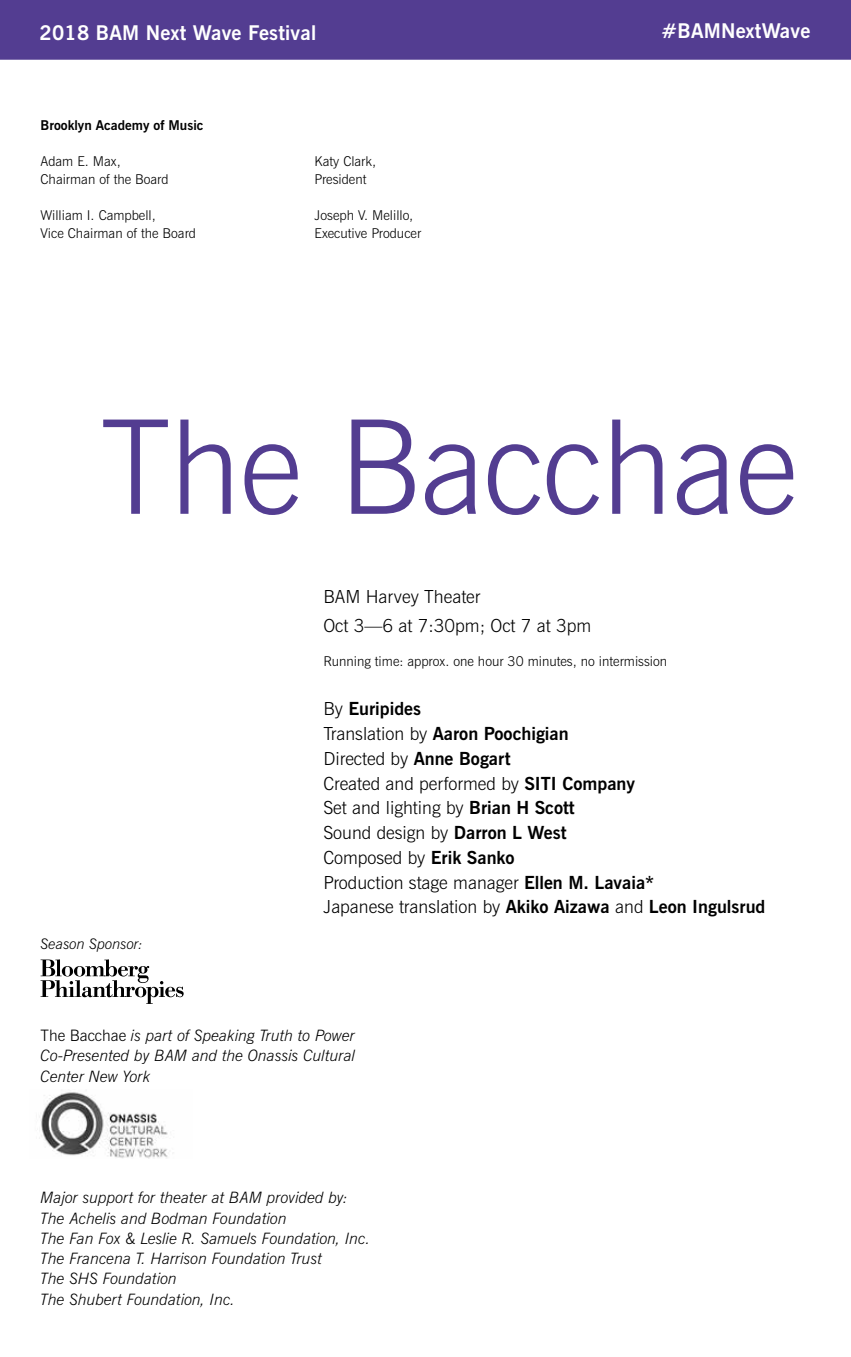
<style>
.page{position:relative;width:851px;height:1357px;background:#fff}
.page>*{position:absolute;margin:0;border:0;box-sizing:border-box;transform-origin:0 0}
.t1{font:300 130.5px "News Gothic BT";letter-spacing:-.01em;color:#533d91}
.t2{font:700 20.25px "News Gothic BT";letter-spacing:.01em;color:#fff}
.t3{font:300 18px/24.8px "News Gothic BT";color:#000}
.t4{font:italic 300 15.75px/20.2px "News Gothic BT";color:#000;text-align:justify}
.t5{font:italic 300 14.62px "News Gothic BT";color:#000}
.t6{font:300 13.5px/18px "News Gothic BT";color:#000}
.t7{font:700 13.5px "News Gothic BT";color:#000}
.s1{font-weight:700}
.s2{font-style:normal}
</style>
<div class="page">
<div style="left:0;top:0;width:850px;height:60px;background:#533d91"></div>
<svg style="left:40px;top:959px;width:144px;height:45px"></svg>
<img style="left:39px;top:1092px;width:129px;height:67px">
<p class="t2" style="left:40px;top:20px;width:278px">2018 BAM Next Wave Festival</p>
<p class="t2" style="left:661px;top:18px;width:150px">#BAMNextWave</p>
<p class="t7" style="left:40px;top:117px;width:164px">Brooklyn Academy of Music</p>
<p class="t6" style="left:40px;top:152px;width:130px">Adam E. Max,<br>Chairman of the Board</p>
<p class="t6" style="left:40px;top:206px;width:157px">William I. Campbell,<br>Vice Chairman of the Board</p>
<p class="t6" style="left:314px;top:152px;width:63px">Katy Clark,<br>President</p>
<p class="t6" style="left:314px;top:206px;width:108px">Joseph V. Melillo,<br>Executive Producer</p>
<h1 class="t1" style="left:100px;top:388px;width:698px">The Bacchae</h1>
<p class="t5" style="left:40px;top:935px;width:104px">Season Sponsor:</p>
<p class="t3" style="left:323px;top:582px;width:269px;line-height:29.2px">BAM Harvey Theater<br>Oct 3—6 at 7:30pm; Oct 7 at 3pm</p>
<p class="t6" style="left:323px;top:652px;width:345px">Running time: approx. one hour 30 minutes, no intermission</p>
<p class="t3" style="left:323px;top:696px;width:443px">By <span class="s1">Euripides<br></span>Translation by <span class="s1">Aaron Poochigian<br></span>Directed by <span class="s1">Anne Bogart<br></span>Created and performed by <span class="s1">SITI Company<br></span>Set and lighting by <span class="s1">Brian H Scott<br></span>Sound design by <span class="s1">Darron L West<br></span>Composed by <span class="s1">Erik Sanko<br></span>Production stage manager <span class="s1">Ellen M. Lavaia*<br></span>Japanese translation by <span class="s1">Akiko Aizawa</span> and <span class="s1">Leon Ingulsrud</span></p>
<p class="t4" style="left:40px;top:1025px;width:316px"><span class="s2">The Bacchae</span> is part of Speaking Truth to Power Co-Presented by BAM and the Onassis Cultural Center New York</p>
<p class="t4" style="left:40px;top:1187px;width:331px;text-align:left">Major support for theater at BAM provided by:<br>The Achelis and Bodman Foundation<br>The Fan Fox &amp; Leslie R. Samuels Foundation, Inc.<br>The Francena T. Harrison Foundation Trust<br>The SHS Foundation<br>The Shubert Foundation, Inc.</p>
</div>
